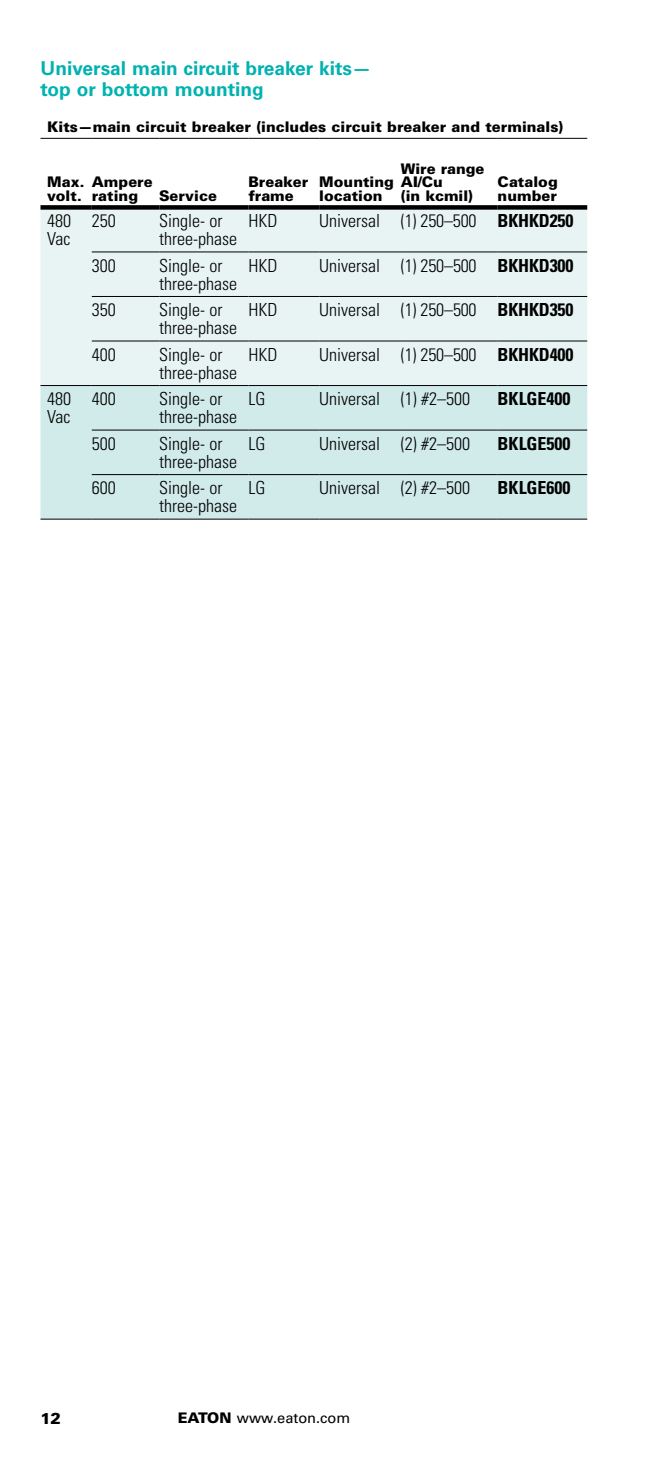
<style>
.page{position:relative;width:648px;height:1458px;background:#fff}
.page>*{position:absolute;margin:0;border:0;box-sizing:border-box;transform-origin:0 0}
.t1{font:700 19.12px/21.4px "Univers LT Std";color:#00b2b0}
.t2{font:300 condensed 18px/18px "Univers LT Std";color:#000}
.t3{font:700 condensed 18px "Univers LT Std";color:#000}
.t4{font:900 15.75px "Univers LT Std";color:#000}
.t5{font:900 14.62px/13.5px "Univers LT Std";color:#000}
.t6{font:14.62px "Univers LT Std";color:#000}
.s1{font-weight:700}
.s2{font-weight:900}
</style>
<div class="page">
<div style="left:40px;top:210px;width:547px;height:175px;background:#e7f4f3"></div>
<div style="left:40px;top:386px;width:547px;height:133px;background:#d1ebea"></div>
<hr style="left:40px;top:385px;width:52px;height:1px;background:#000">
<hr style="left:92px;top:385px;width:67px;height:1px;background:#000">
<hr style="left:159px;top:385px;width:89px;height:1px;background:#000">
<hr style="left:248px;top:385px;width:71px;height:1px;background:#000">
<hr style="left:319px;top:385px;width:82px;height:1px;background:#000">
<hr style="left:401px;top:385px;width:97px;height:1px;background:#000">
<hr style="left:498px;top:385px;width:89px;height:1px;background:#000">
<hr style="left:92px;top:430px;width:67px;height:1px;background:#000">
<hr style="left:159px;top:430px;width:89px;height:1px;background:#000">
<hr style="left:248px;top:430px;width:71px;height:1px;background:#000">
<hr style="left:319px;top:430px;width:82px;height:1px;background:#000">
<hr style="left:401px;top:430px;width:97px;height:1px;background:#000">
<hr style="left:498px;top:430px;width:89px;height:1px;background:#000">
<hr style="left:92px;top:474px;width:67px;height:1px;background:#000">
<hr style="left:159px;top:474px;width:89px;height:1px;background:#000">
<hr style="left:248px;top:474px;width:71px;height:1px;background:#000">
<hr style="left:319px;top:474px;width:82px;height:1px;background:#000">
<hr style="left:401px;top:474px;width:97px;height:1px;background:#000">
<hr style="left:498px;top:474px;width:89px;height:1px;background:#000">
<hr style="left:92px;top:519px;width:67px;height:1px;background:#000">
<hr style="left:159px;top:519px;width:89px;height:1px;background:#000">
<hr style="left:248px;top:519px;width:71px;height:1px;background:#000">
<hr style="left:319px;top:519px;width:82px;height:1px;background:#000">
<hr style="left:401px;top:519px;width:97px;height:1px;background:#000">
<hr style="left:498px;top:519px;width:89px;height:1px;background:#000">
<div style="left:40px;top:205px;width:52px;height:5px;background:#000"></div>
<hr style="left:40px;top:519px;width:52px;height:1px;background:#000">
<div style="left:92px;top:205px;width:67px;height:5px;background:#000"></div>
<div style="left:159px;top:205px;width:89px;height:5px;background:#000"></div>
<div style="left:248px;top:205px;width:71px;height:5px;background:#000"></div>
<div style="left:319px;top:205px;width:82px;height:5px;background:#000"></div>
<div style="left:401px;top:205px;width:97px;height:5px;background:#000"></div>
<div style="left:498px;top:205px;width:89px;height:5px;background:#000"></div>
<hr style="left:92px;top:252px;width:67px;height:1px;background:#000">
<hr style="left:159px;top:252px;width:89px;height:1px;background:#000">
<hr style="left:248px;top:252px;width:71px;height:1px;background:#000">
<hr style="left:319px;top:252px;width:82px;height:1px;background:#000">
<hr style="left:401px;top:252px;width:97px;height:1px;background:#000">
<hr style="left:498px;top:252px;width:89px;height:1px;background:#000">
<hr style="left:92px;top:296px;width:67px;height:1px;background:#000">
<hr style="left:159px;top:296px;width:89px;height:1px;background:#000">
<hr style="left:248px;top:296px;width:71px;height:1px;background:#000">
<hr style="left:319px;top:296px;width:82px;height:1px;background:#000">
<hr style="left:401px;top:296px;width:97px;height:1px;background:#000">
<hr style="left:498px;top:296px;width:89px;height:1px;background:#000">
<hr style="left:92px;top:341px;width:67px;height:1px;background:#000">
<hr style="left:159px;top:341px;width:89px;height:1px;background:#000">
<hr style="left:248px;top:341px;width:71px;height:1px;background:#000">
<hr style="left:319px;top:341px;width:82px;height:1px;background:#000">
<hr style="left:401px;top:341px;width:97px;height:1px;background:#000">
<hr style="left:498px;top:341px;width:89px;height:1px;background:#000">
<hr style="left:40px;top:138px;width:52px;height:1px;background:#000">
<hr style="left:92px;top:138px;width:67px;height:1px;background:#000">
<hr style="left:159px;top:138px;width:89px;height:1px;background:#000">
<hr style="left:248px;top:138px;width:71px;height:1px;background:#000">
<hr style="left:319px;top:138px;width:82px;height:1px;background:#000">
<hr style="left:401px;top:138px;width:97px;height:1px;background:#000">
<hr style="left:498px;top:138px;width:89px;height:1px;background:#000">
<p class="t1" style="left:40px;top:57px;width:332px">Universal main circuit breaker kits— top or bottom mounting</p>
<p class="t5" style="left:47px;top:119px;width:518px">Kits—main circuit breaker (includes circuit breaker and terminals)</p>
<p class="t5" style="left:47px;top:175px;width:39px">Max. volt.</p>
<p class="t5" style="left:92px;top:175px;width:62px">Ampere rating</p>
<p class="t5" style="left:159px;top:189px;width:59px">Service</p>
<p class="t5" style="left:401px;top:162px;width:85px">Wire range<br>AI/Cu<br>(in kcmil)</p>
<p class="t5" style="left:248px;top:175px;width:61px">Breaker frame</p>
<p class="t5" style="left:319px;top:175px;width:76px">Mounting location</p>
<p class="t5" style="left:498px;top:175px;width:62px">Catalog number</p>
<p class="t2" style="left:47px;top:212px;width:25px">480<br>Vac</p>
<p class="t2" style="left:92px;top:212px;width:25px">250</p>
<p class="t2" style="left:159px;top:212px;width:79px">Single- or three-phase</p>
<p class="t2" style="left:248px;top:212px;width:31px">HKD</p>
<p class="t2" style="left:319px;top:212px;width:256px">Universal (1) 250–500 <span class="s1">BKHKD250</span></p>
<p class="t2" style="left:92px;top:256px;width:25px">300</p>
<p class="t2" style="left:159px;top:256px;width:79px">Single- or three-phase</p>
<p class="t2" style="left:248px;top:256px;width:31px">HKD</p>
<p class="t2" style="left:319px;top:256px;width:256px">Universal (1) 250–500 <span class="s1">BKHKD300</span></p>
<p class="t2" style="left:92px;top:301px;width:25px">350</p>
<p class="t2" style="left:159px;top:301px;width:79px">Single- or three-phase</p>
<p class="t2" style="left:248px;top:301px;width:31px">HKD</p>
<p class="t2" style="left:319px;top:301px;width:256px">Universal (1) 250–500 <span class="s1">BKHKD350</span></p>
<p class="t2" style="left:92px;top:345px;width:25px">400</p>
<p class="t2" style="left:159px;top:345px;width:79px">Single- or three-phase</p>
<p class="t2" style="left:248px;top:345px;width:31px">HKD</p>
<p class="t2" style="left:319px;top:345px;width:256px">Universal (1) 250–500 <span class="s1">BKHKD400</span></p>
<p class="t2" style="left:47px;top:390px;width:25px">480<br>Vac</p>
<p class="t2" style="left:92px;top:390px;width:25px">400</p>
<p class="t2" style="left:159px;top:390px;width:79px">Single- or three-phase</p>
<p class="t2" style="left:248px;top:390px;width:19px">LG</p>
<p class="t2" style="left:319px;top:390px;width:153px">Universal (1) #2–500</p>
<p class="t3" style="left:498px;top:388px;width:74px">BKLGE400</p>
<p class="t2" style="left:92px;top:435px;width:25px">500</p>
<p class="t2" style="left:159px;top:435px;width:79px">Single- or three-phase</p>
<p class="t2" style="left:248px;top:435px;width:19px">LG</p>
<p class="t2" style="left:319px;top:435px;width:153px">Universal (2) #2–500</p>
<p class="t3" style="left:498px;top:432px;width:74px">BKLGE500</p>
<p class="t2" style="left:92px;top:479px;width:25px">600</p>
<p class="t2" style="left:159px;top:479px;width:79px">Single- or three-phase</p>
<p class="t2" style="left:248px;top:479px;width:19px">LG</p>
<p class="t2" style="left:319px;top:479px;width:153px">Universal (2) #2–500</p>
<p class="t3" style="left:498px;top:477px;width:74px">BKLGE600</p>
<p class="t4" style="left:40px;top:1408px;width:22px">12</p>
<p class="t6" style="left:178px;top:1409px;width:174px"><span class="s2">EATON</span> www.eaton.com</p>
</div>
